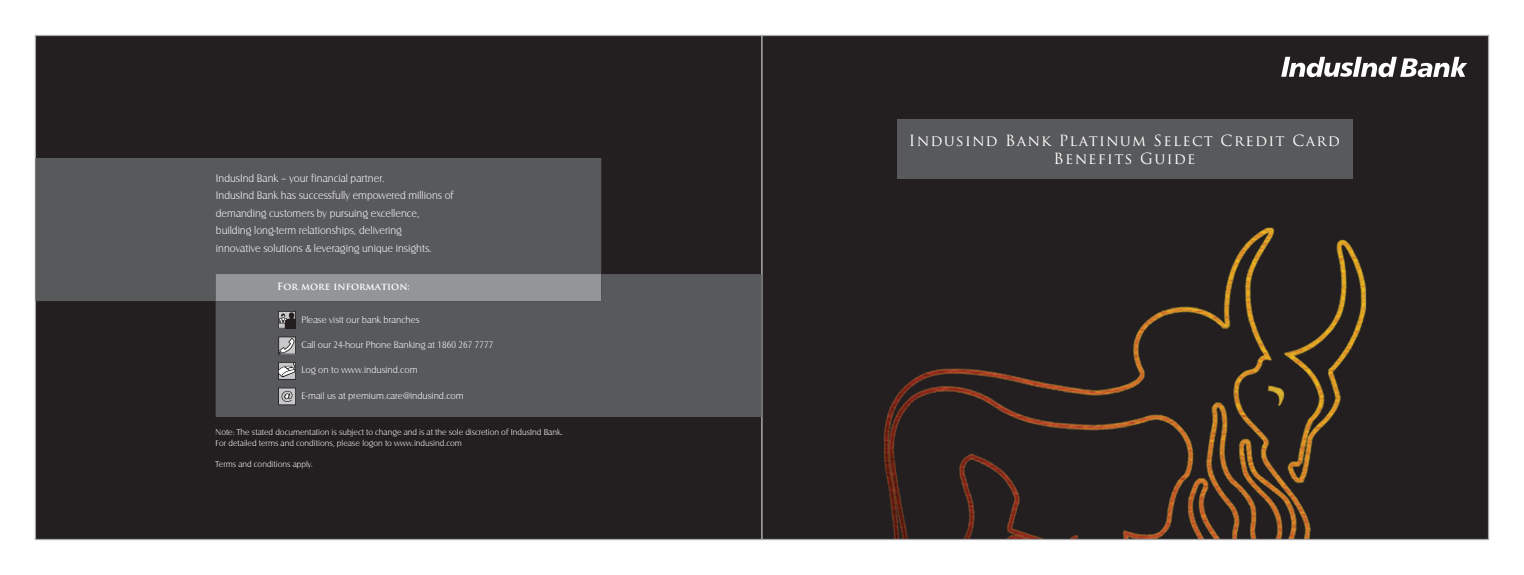
<style>
.page{position:relative;width:1524px;height:575px;background:#fff}
.page>*{position:absolute;margin:0;border:0;box-sizing:border-box;transform-origin:0 0}
.t1{font:15px/18px "Trajan Pro";letter-spacing:.09em;color:#fff;text-align:center}
.t2{font:11.25px/17.5px "Castle T Ligh";color:#fff}
.t3{font:9.75px "Castle T Ligh";color:#fff}
.t4{font:700 9.75px "Trajan Pro";color:#fff}
.t5{font:8.75px/10.5px "Castle T Ligh";color:#fff}
</style>
<div class="page">
<div style="left:35px;top:35px;width:727px;height:504px;background:#231f20;border:1px solid #a7a9ac"></div>
<div style="left:762px;top:35px;width:726px;height:504px;background:#231f20"></div>
<img style="left:883px;top:227px;width:484px;height:310px">
<div style="left:35px;top:158px;width:566px;height:143px;background:#58595b"></div>
<svg style="left:216px;top:274px;width:545px;height:142px;background:#5f6163"></svg>
<div style="left:897px;top:120px;width:455px;height:59px;background:#58595b"></div>
<svg style="left:1281px;top:57px;width:186px;height:20px"></svg>
<svg style="left:278px;top:336px;width:18px;height:18px"></svg>
<svg style="left:278px;top:362px;width:18px;height:17px"></svg>
<svg style="left:278px;top:387px;width:18px;height:17px"></svg>
<svg style="left:278px;top:311px;width:18px;height:17px"></svg>
<p class="t2" style="left:216px;top:169px;width:239px">IndusInd Bank – your financial partner.<br>IndusInd Bank has successfully empowered millions of demanding customers by pursuing excellence, building long-term relationships, delivering<br>innovative solutions &amp; leveraging unique insights.</p>
<p class="t4" style="left:277px;top:280px;width:134px">For more information:</p>
<p class="t3" style="left:302px;top:314px;width:120px">Please visit our bank branches</p>
<p class="t3" style="left:302px;top:339px;width:193px">Call our 24-hour Phone Banking at 1860 267 7777</p>
<p class="t3" style="left:302px;top:364px;width:117px">Log on to www.indusind.com</p>
<p class="t3" style="left:302px;top:390px;width:163px">E-mail us at premium.care@indusind.com</p>
<p class="t5" style="left:216px;top:427px;width:349px">Note: The stated documentation is subject to change and is at the sole discretion of IndusInd Bank.<br>For detailed terms and conditions, please logon to www.indusind.com</p>
<p class="t5" style="left:216px;top:458px;width:99px">Terms and conditions apply.</p>
<h1 class="t1" style="left:909px;top:131px;width:433px">Indusind Bank Platinum Select Credit Card<br>Benefits Guide</h1>
</div>
